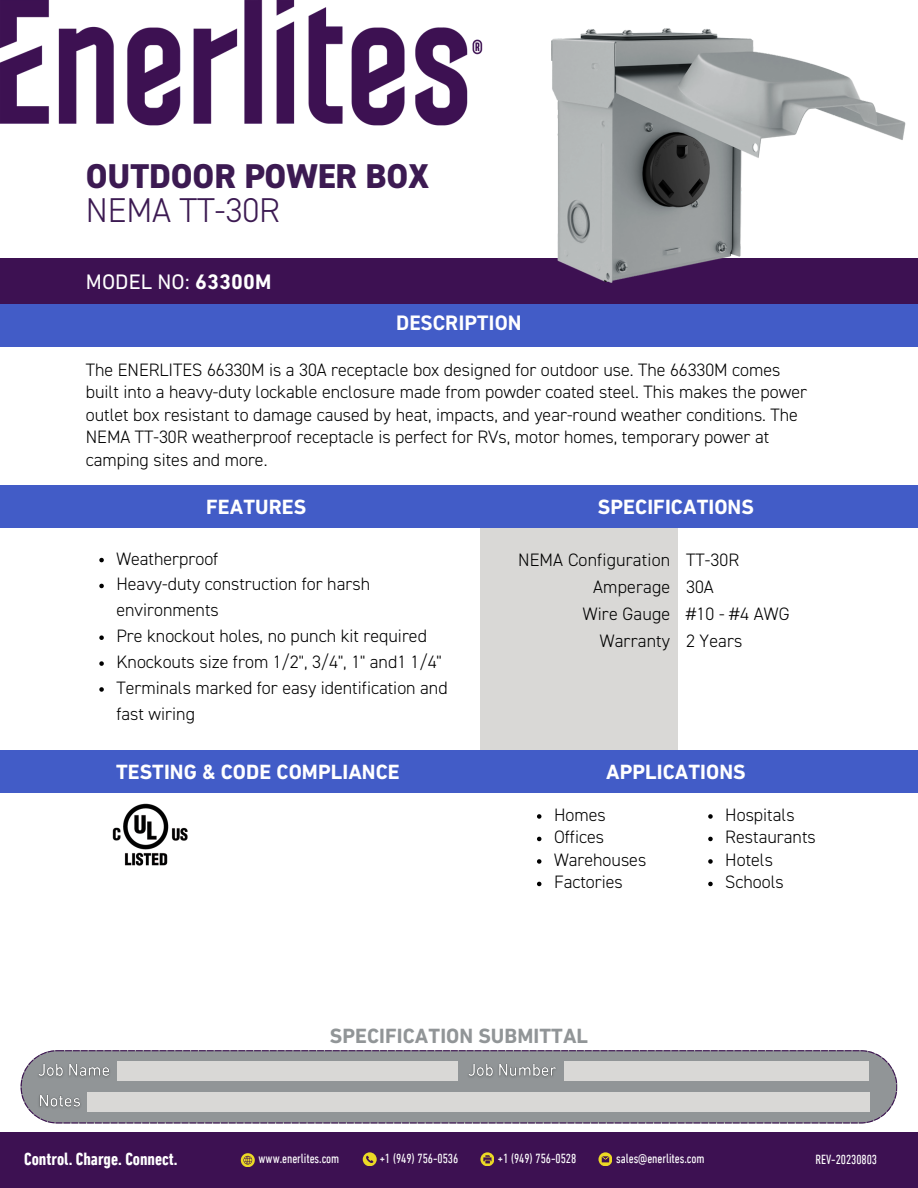
<style>
.page{position:relative;width:918px;height:1188px;background:#fff}
.page>*{position:absolute;margin:0;border:0;box-sizing:border-box;transform-origin:0 0}
.t1{font:800 34.5px/33.8px "DIN2014";letter-spacing:-.005em;color:#3c1a52}
.t2{font:21.3px "DIN Next LT Pro";letter-spacing:.005em;color:#fff}
.t3{font:700 21px "DIN Next LT Pro";letter-spacing:.005em;color:#fff}
.t4{font:700 21px "DIN Next LT Pro";letter-spacing:.005em;color:#919597}
.t5{font:700 21px "DIN2014";letter-spacing:.005em;color:#fff}
.t6{font:300 18px/27px "DIN2014";color:#000}
.t7{font:700 condensed 18px "DIN Next LT Pro";color:#fff}
.t8{font:condensed 13.5px "DIN Next LT Pro";letter-spacing:-.005em;color:#fff}
.s1{font-weight:300}
.s2{font-weight:700}
</style>
<div class="page">
<div style="left:0;top:258px;width:918px;height:52px;background:#3d1152"></div>
<div style="left:0;top:305px;width:918px;height:42px;background:#425cc7"></div>
<div style="left:480px;top:521px;width:198px;height:244px;background:#d9d8d6"></div>
<img style="left:0;top:0;width:483px;height:126px">
<div style="left:0;top:486px;width:918px;height:42px;background:#425cc7"></div>
<div style="left:0;top:751px;width:918px;height:42px;background:#425cc7"></div>
<img style="left:112px;top:804px;width:76px;height:62px">
<svg style="left:99px;top:558px;width:5px;height:4px"></svg>
<svg style="left:99px;top:584px;width:5px;height:4px"></svg>
<svg style="left:99px;top:635px;width:5px;height:5px"></svg>
<svg style="left:99px;top:661px;width:5px;height:5px"></svg>
<svg style="left:99px;top:687px;width:5px;height:5px"></svg>
<svg style="left:537px;top:814px;width:4px;height:5px"></svg>
<svg style="left:537px;top:837px;width:4px;height:4px"></svg>
<svg style="left:537px;top:859px;width:4px;height:5px"></svg>
<svg style="left:537px;top:882px;width:4px;height:4px"></svg>
<svg style="left:708px;top:814px;width:5px;height:5px"></svg>
<svg style="left:708px;top:837px;width:5px;height:4px"></svg>
<svg style="left:708px;top:859px;width:5px;height:5px"></svg>
<svg style="left:708px;top:882px;width:5px;height:4px"></svg>
<img style="left:545px;top:28px;width:363px;height:277px">
<div style="left:0;top:1133px;width:918px;height:55px;background:#3d1152"></div>
<svg style="left:21px;top:1050px;width:876px;height:73px;background:#929499"></svg>
<div style="left:117px;top:1061px;width:341px;height:20px;background:#d9d8d6"></div>
<svg style="left:598px;top:1152px;width:14px;height:14px"></svg>
<svg style="left:241px;top:1153px;width:13px;height:14px"></svg>
<svg style="left:363px;top:1152px;width:13px;height:14px"></svg>
<svg style="left:480px;top:1152px;width:14px;height:14px"></svg>
<div style="left:564px;top:1061px;width:305px;height:20px;background:#d9d8d6"></div>
<div style="left:87px;top:1093px;width:782px;height:19px;background:#d9d8d6"></div>
<img style="left:33px;top:1059px;width:81px;height:23px">
<img style="left:463px;top:1059px;width:98px;height:23px">
<img style="left:36px;top:1090px;width:49px;height:23px">
<h5 class="t1" style="left:86px;top:161px;width:345px">OUTDOOR POWER BOX<br><span class="s1">NEMA TT-30R</span></h5>
<h5 class="t2" style="left:86px;top:273px;width:187px">MODEL NO: <span class="s2">63300M</span></h5>
<h1 class="t5" style="left:396px;top:314px;width:127px">DESCRIPTION</h1>
<h3 class="t6" style="left:86px;top:360px;width:723px;line-height:22.5px">The ENERLITES 66330M is a 30A receptacle box designed for outdoor use. The 66330M comes built into a heavy-duty lockable enclosure made from powder coated steel. This makes the power outlet box resistant to damage caused by heat, impacts, and year-round weather conditions. The NEMA TT-30R weatherproof receptacle is perfect for RVs, motor homes, temporary power at camping sites and more.</h3>
<h5 class="t3" style="left:206px;top:498px;width:102px">FEATURES</h5>
<h5 class="t3" style="left:598px;top:498px;width:158px">SPECIFICATIONS</h5>
<h2 class="t6" style="left:116px;top:546px;width:104px">Weatherproof</h2>
<h5 class="t6" style="left:116px;top:573px;width:255px;line-height:25.8px">Heavy-duty construction for harsh environments</h5>
<h2 class="t6" style="left:116px;top:624px;width:312px">Pre knockout holes, no punch kit required</h2>
<h2 class="t6" style="left:116px;top:650px;width:327px">Knockouts size from 1/2", 3/4", 1" and1 1/4"</h2>
<h5 class="t6" style="left:116px;top:676px;width:333px;line-height:25.8px">Terminals marked for easy identification and fast wiring</h5>
<h5 class="t6" style="left:518px;top:547px;width:154px;text-align:right">NEMA Configuration<br>Amperage<br>Wire Gauge<br>Warranty</h5>
<h5 class="t6" style="left:686px;top:547px;width:105px">TT-30R<br>30A<br>#10 - #4 AWG<br>2 Years</h5>
<h5 class="t3" style="left:116px;top:763px;width:285px">TESTING &amp; CODE COMPLIANCE</h5>
<h5 class="t3" style="left:606px;top:763px;width:141px">APPLICATIONS</h5>
<h5 class="t6" style="left:554px;top:802px;width:53px">Homes</h5>
<h2 class="t6" style="left:554px;top:825px;width:52px">Offices</h2>
<h2 class="t6" style="left:554px;top:847px;width:94px">Warehouses</h2>
<p class="t6" style="left:554px;top:870px;width:70px">Factories</p>
<h5 class="t6" style="left:725px;top:802px;width:71px">Hospitals</h5>
<h5 class="t6" style="left:725px;top:825px;width:92px">Restaurants</h5>
<h5 class="t6" style="left:725px;top:847px;width:49px">Hotels</h5>
<h5 class="t6" style="left:725px;top:870px;width:60px">Schools</h5>
<p class="t4" style="left:330px;top:1027px;width:260px">SPECIFICATION SUBMITTAL</p>
<h2 class="t7" style="left:24px;top:1151px;width:155px">Control. Charge. Connect.</h2>
<p class="t8" style="left:259px;top:1153px;width:82px">www.enerlites.com</p>
<p class="t8" style="left:380px;top:1153px;width:80px">+1 (949) 756-0536</p>
<p class="t8" style="left:498px;top:1153px;width:80px">+1 (949) 756-0528</p>
<h4 class="t8" style="left:616px;top:1153px;width:90px">sales@enerlites.com</h4>
<p class="t8" style="left:816px;top:1154px;width:63px">REV-20230803</p>
</div>
